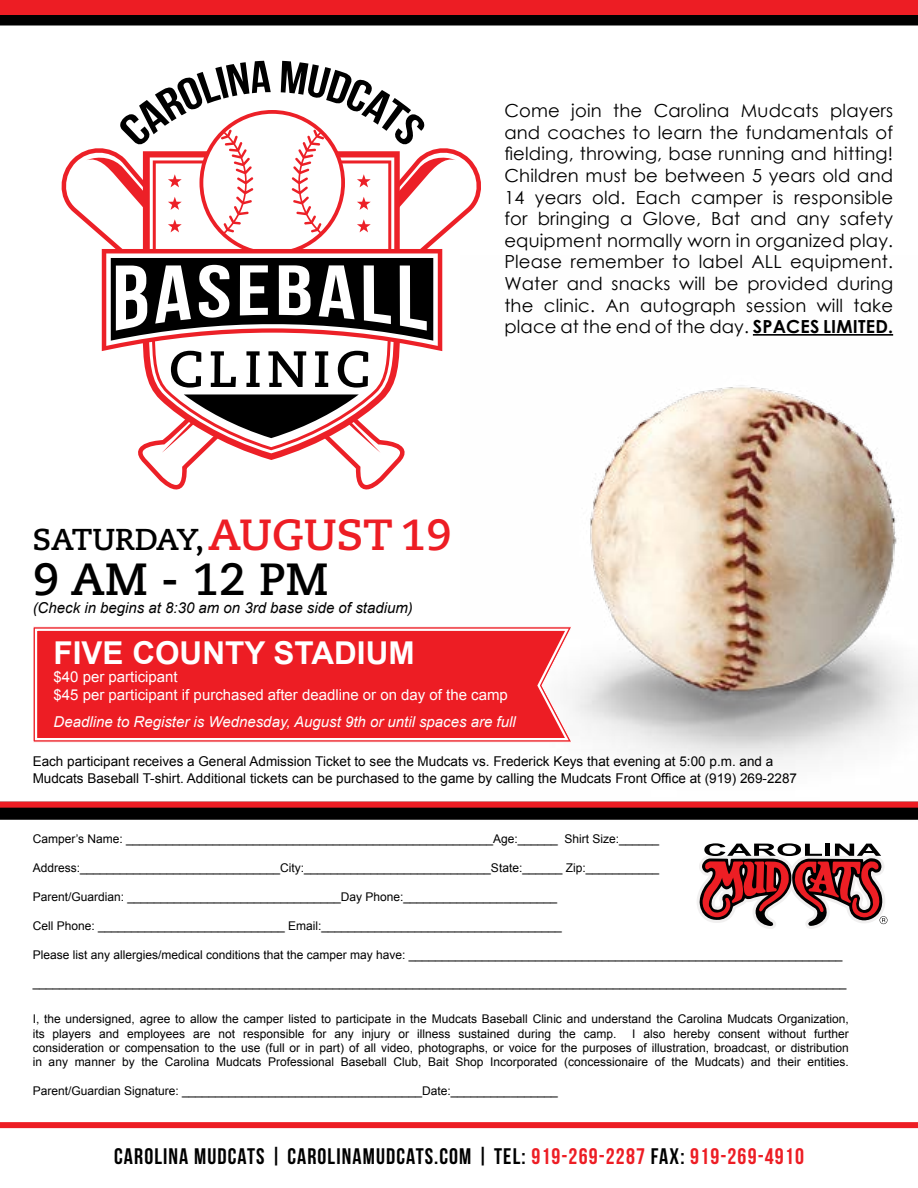
<style>
.page{position:relative;width:918px;height:1188px;background:#fff}
.page>*{position:absolute;margin:0;border:0;box-sizing:border-box;transform-origin:0 0}
.t1{font:700 50.85px "Caecilia LT Std";letter-spacing:.1em;color:#000}
.t2{font:700 45px "Caecilia LT Std";color:#000}
.t3{font:700 31.5px "Arial";color:#fff}
.t4{font:700 30.15px "Caecilia LT Std";color:#000}
.t5{font:22.5px "Bebas Neue";letter-spacing:.05em;color:#000}
.t6{font:18px/21.6px "Century Gothic";letter-spacing:.01em;color:#000;text-align:justify}
.t7{font:15px/18px "Arial";color:#fff}
.t8{font:italic 15px "Arial";color:#fff}
.t9{font:italic 15px "Arial";color:#000}
.t10{font:13.5px/16.2px "Arial";color:#000}
.t11{font:12px/14.4px "Arial";color:#000}
.s1{font-weight:700}
.s2{font-size:43.5px;color:#ed1d24}
.s3{color:#ed1d24}
</style>
<div class="page">
<div style="left:0;top:802px;width:918px;height:18px;background:#000"></div>
<div style="left:0;top:8px;width:918px;height:18px;background:#000"></div>
<div style="left:0;top:0;width:918px;height:15px;background:#ed1d24"></div>
<div style="left:0;top:802px;width:918px;height:6px;background:#ed1d24"></div>
<div style="left:0;top:1122px;width:918px;height:6px;background:#ed1d24"></div>
<img style="left:460px;top:334px;width:458px;height:486px">
<svg style="left:33px;top:626px;width:540px;height:117px"></svg>
<svg style="left:34px;top:628px;width:537px;height:113px;background:#ee2d33"></svg>
<svg style="left:697px;top:843px;width:190px;height:86px"></svg>
<svg style="left:62px;top:148px;width:40px;height:76px"></svg>
<svg style="left:87px;top:155px;width:15px;height:196px"></svg>
<svg style="left:138px;top:148px;width:343px;height:341px"></svg>
<svg style="left:400px;top:155px;width:56px;height:298px"></svg>
<svg style="left:143px;top:351px;width:257px;height:109px"></svg>
<svg style="left:155px;top:351px;width:233px;height:96px"></svg>
<svg style="left:102px;top:61px;width:340px;height:290px"></svg>
<svg style="left:184px;top:394px;width:175px;height:44px"></svg>
<h1 class="t1" style="left:169px;top:339px;width:203px">CLINIC</h1>
<p class="t6" style="left:504px;top:100px;width:390px">Come join the Carolina Mudcats players and coaches to learn the fundamentals of fielding, throwing, base running and hitting!<br>Children must be between 5 years old and 14 years old. Each camper is responsible for bringing a Glove, Bat and any safety equipment normally worn in organized play.<br>Please remember to label ALL equipment.<br>Water and snacks will be provided during the clinic. An autograph session will take place at the end of the day. <span class="s1">SPACES LIMITED.</span></p>
<h3 class="t4" style="left:33px;top:521px;width:421px">SATURDAY, <span class="s2">AUGUST 19</span></h3>
<h2 class="t2" style="left:33px;top:552px;width:297px">9 AM - 12 PM</h2>
<p class="t9" style="left:33px;top:598px;width:382px">(Check in begins at 8:30 am on 3rd base side of stadium)</p>
<h3 class="t3" style="left:54px;top:632px;width:363px">FIVE COUNTY STADIUM</h3>
<p class="t7" style="left:54px;top:668px;width:456px">$40 per participant<br>$45 per participant if purchased after deadline or on day of the camp</p>
<p class="t8" style="left:54px;top:712px;width:464px">Deadline to Register is Wednesday, August 9th or until spaces are full</p>
<p class="t10" style="left:33px;top:754px;width:766px">Each participant receives a General Admission Ticket to see the Mudcats vs. Frederick Keys that evening at 5:00 p.m. and a<br>Mudcats Baseball T-shirt. Additional tickets can be purchased to the game by calling the Mudcats Front Office at (919) 269-2287</p>
<p class="t11" style="left:33px;top:832px;width:628px">Camper’s Name: _______________________________________________________Age:______ Shirt Size:______</p>
<p class="t11" style="left:33px;top:861px;width:628px">Address:______________________________City:____________________________State:______ Zip:___________</p>
<p class="t11" style="left:33px;top:890px;width:526px">Parent/Guardian: ________________________________Day Phone:_______________________</p>
<p class="t11" style="left:33px;top:919px;width:531px">Cell Phone: ____________________________ Email:____________________________________</p>
<p class="t11" style="left:33px;top:947px;width:811px">Please list any allergies/medical conditions that the camper may have: _________________________________________________________________</p>
<p class="t11" style="left:33px;top:976px;width:815px">__________________________________________________________________________________________________________________________</p>
<p class="t11" style="left:33px;top:1012px;width:818px">I, the undersigned, agree to allow the camper listed to participate in the Mudcats Baseball Clinic and understand the Carolina Mudcats Organization, its players and employees are not responsible for any injury or illness sustained during the camp.</p>
<p class="t11" style="left:33px;top:1026px;width:818px;text-align:justify;text-indent:600px">I also hereby consent without further consideration or compensation to the use (full or in part) of all video, photographs, or voice for the purposes of illustration, broadcast, or distribution in any manner by the Carolina Mudcats Professional Baseball Club, Bait Shop Incorporated (concessionaire of the Mudcats) and their entities.</p>
<p class="t11" style="left:33px;top:1084px;width:527px">Parent/Guardian Signature: ____________________________________Date:________________</p>
<h3 class="t5" style="left:114px;top:1144px;width:691px">CAROLINA MUDCATS | CAROLINAMUDCATS.COM | TEL: <span class="s3">919-269-2287</span> FAX: <span class="s3">919-269-4910</span></h3>
</div>
